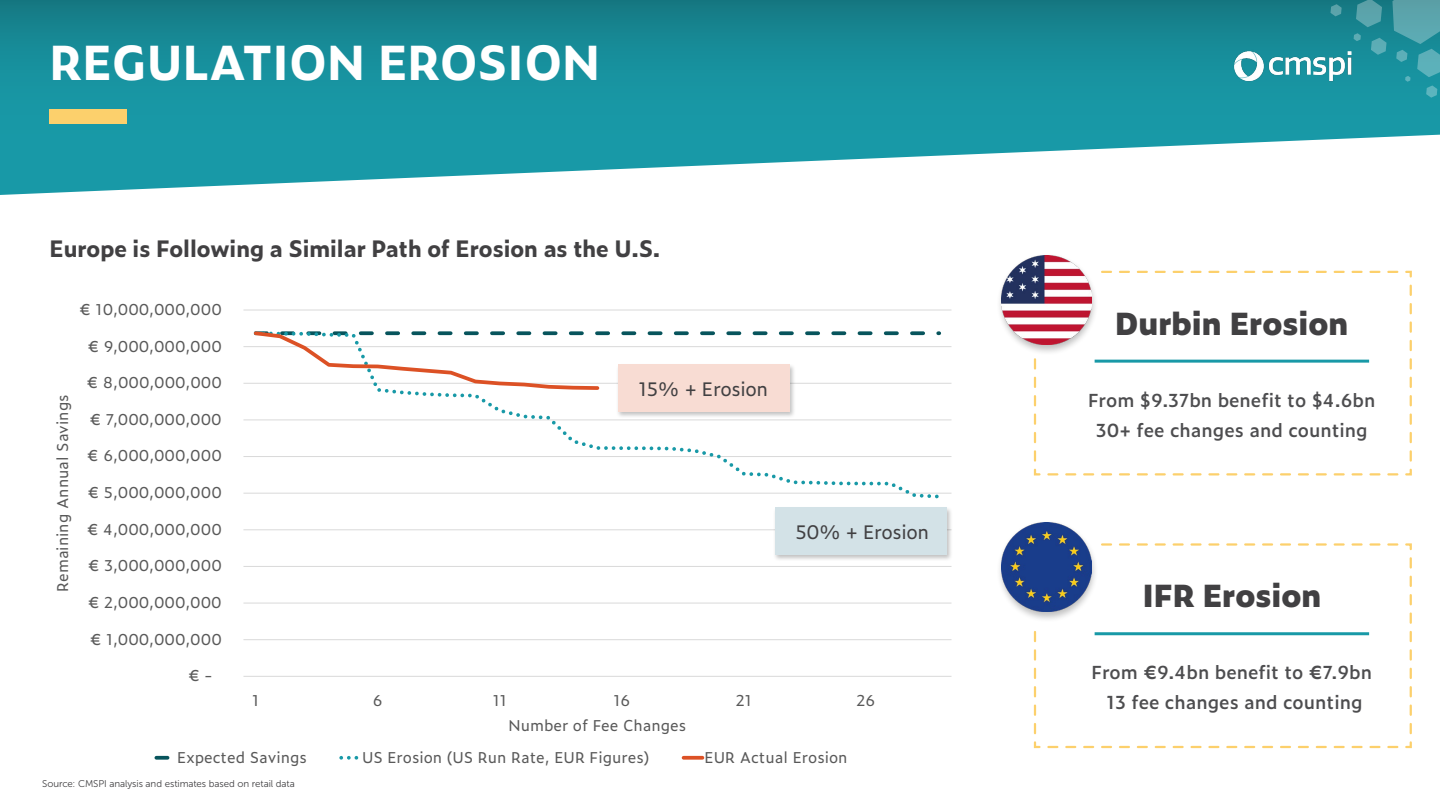
<style>
.page{position:relative;width:1440px;height:810px;background:#fff}
.page>*{position:absolute;margin:0;border:0;box-sizing:border-box;transform-origin:0 0}
.t1{font:700 46.58px "Zeitung Micro Pro";color:#fff}
.t2{font:800 30px "Zeitung Micro Pro";color:#414042}
.t3{font:700 22.5px "Zeitung Pro";color:#414042}
.t4{font:18.75px "Zeitung Micro Pro";letter-spacing:-.02em;color:#414042}
.t5{font:600 18px/30px "Zeitung Micro Pro";color:#4d4d4f;text-align:center}
.t6{font:15px "Zeitung Micro Pro";color:#595959}
.t7{font:9.75px "Museo Sans 300";letter-spacing:-.005em;color:#414042}
</style>
<div class="page">
<svg style="left:0;top:0;width:1440px;height:195px"></svg>
<img style="left:1224px;top:40px;width:130px;height:50px">
<div style="left:50px;top:110px;width:78px;height:14px;background:#fcd06c"></div>
<svg style="left:1330px;top:4px;width:12px;height:12px"></svg>
<svg style="left:1354px;top:0;width:86px;height:98px;background:#3197a2"></svg>
<svg style="left:1033px;top:543px;width:379px;height:206px"></svg>
<div style="left:952px;top:531px;width:148px;height:96px;background:#fff"></div>
<svg style="left:1033px;top:270px;width:379px;height:206px"></svg>
<hr style="left:1095px;top:360px;width:274px;height:3px;background:#1899a7">
<hr style="left:1095px;top:632px;width:274px;height:3px;background:#1899a7">
<div style="left:996px;top:519px;width:103px;height:104px;background:#000;opacity:.25"></div>
<img style="left:1001px;top:522px;width:90px;height:90px">
<div style="left:952px;top:258px;width:148px;height:97px;background:#fff"></div>
<div style="left:996px;top:252px;width:103px;height:104px;background:#000;opacity:.25"></div>
<img style="left:1001px;top:255px;width:90px;height:90px">
<hr style="left:243px;top:639px;width:708px;height:1px;background:#d9d9d9">
<hr style="left:243px;top:603px;width:708px;height:1px;background:#d9d9d9">
<hr style="left:243px;top:566px;width:708px;height:1px;background:#d9d9d9">
<hr style="left:243px;top:530px;width:708px;height:1px;background:#d9d9d9">
<hr style="left:243px;top:493px;width:708px;height:1px;background:#d9d9d9">
<hr style="left:243px;top:456px;width:708px;height:1px;background:#d9d9d9">
<hr style="left:243px;top:420px;width:708px;height:1px;background:#d9d9d9">
<hr style="left:243px;top:383px;width:708px;height:1px;background:#d9d9d9">
<hr style="left:243px;top:346px;width:708px;height:1px;background:#d9d9d9">
<hr style="left:243px;top:310px;width:708px;height:1px;background:#d9d9d9">
<hr style="left:243px;top:676px;width:708px;height:1px;background:#d9d9d9">
<svg style="left:252px;top:331px;width:691px;height:168px"></svg>
<svg style="left:252px;top:331px;width:687px;height:61px"></svg>
<svg style="left:156px;top:756px;width:14px;height:4px"></svg>
<svg style="left:341px;top:756px;width:18px;height:4px"></svg>
<svg style="left:684px;top:756px;width:18px;height:4px"></svg>
<div style="left:616px;top:363px;width:180px;height:56px;background:#000;opacity:.25"></div>
<div style="left:618px;top:364px;width:172px;height:48px;background:#f8dcd3"></div>
<div style="left:773px;top:506px;width:180px;height:56px;background:#000;opacity:.25"></div>
<div style="left:775px;top:508px;width:172px;height:47px;background:#d3e2e7"></div>
<h1 class="t1" style="left:50px;top:26px;width:552px">REGULATION EROSION</h1>
<h3 class="t3" style="left:50px;top:232px;width:612px">Europe is Following a Similar Path of Erosion as the U.S.</h3>
<p class="t6" style="left:80px;top:298px;width:144px">€ 10,000,000,000</p>
<p class="t6" style="left:51px;top:592px;width:199px;rotate:-90deg">Remaining Annual Savings</p>
<p class="t6" style="left:88px;top:335px;width:136px">€ 9,000,000,000</p>
<p class="t6" style="left:87px;top:371px;width:137px">€ 8,000,000,000</p>
<p class="t6" style="left:90px;top:408px;width:134px">€ 7,000,000,000</p>
<p class="t6" style="left:87px;top:444px;width:136px">€ 6,000,000,000</p>
<p class="t6" style="left:88px;top:481px;width:135px">€ 5,000,000,000</p>
<p class="t6" style="left:87px;top:518px;width:136px">€ 4,000,000,000</p>
<p class="t6" style="left:88px;top:554px;width:135px">€ 3,000,000,000</p>
<p class="t6" style="left:88px;top:591px;width:135px">€ 2,000,000,000</p>
<p class="t6" style="left:90px;top:628px;width:133px">€ 1,000,000,000</p>
<p class="t6" style="left:188px;top:664px;width:25px">€ -</p>
<p class="t4" style="left:638px;top:375px;width:131px">15% + Erosion</p>
<p class="t4" style="left:795px;top:518px;width:135px">50% + Erosion</p>
<p class="t6" style="left:252px;top:689px;width:9px">1</p>
<p class="t6" style="left:373px;top:689px;width:11px">6</p>
<p class="t6" style="left:493px;top:689px;width:16px">11</p>
<p class="t6" style="left:613px;top:689px;width:18px">16</p>
<p class="t6" style="left:736px;top:689px;width:18px">21</p>
<p class="t6" style="left:857px;top:689px;width:20px">26</p>
<p class="t6" style="left:509px;top:714px;width:179px">Number of Fee Changes</p>
<p class="t6" style="left:177px;top:746px;width:131px">Expected Savings</p>
<p class="t6" style="left:362px;top:746px;width:289px">US Erosion (US Run Rate, EUR Figures)</p>
<p class="t6" style="left:705px;top:746px;width:145px">EUR Actual Erosion</p>
<p class="t7" style="left:42px;top:778px;width:254px">Source: CMSPI analysis and estimates based on retail data</p>
<h2 class="t2" style="left:1115px;top:300px;width:235px">Durbin Erosion</h2>
<p class="t5" style="left:1088px;top:384px;width:289px">From $9.37bn benefit to $4.6bn<br>30+ fee changes and counting</p>
<h2 class="t2" style="left:1142px;top:572px;width:181px">IFR Erosion</h2>
<p class="t5" style="left:1092px;top:657px;width:282px">From €9.4bn benefit to €7.9bn<br>13 fee changes and counting</p>
</div>
